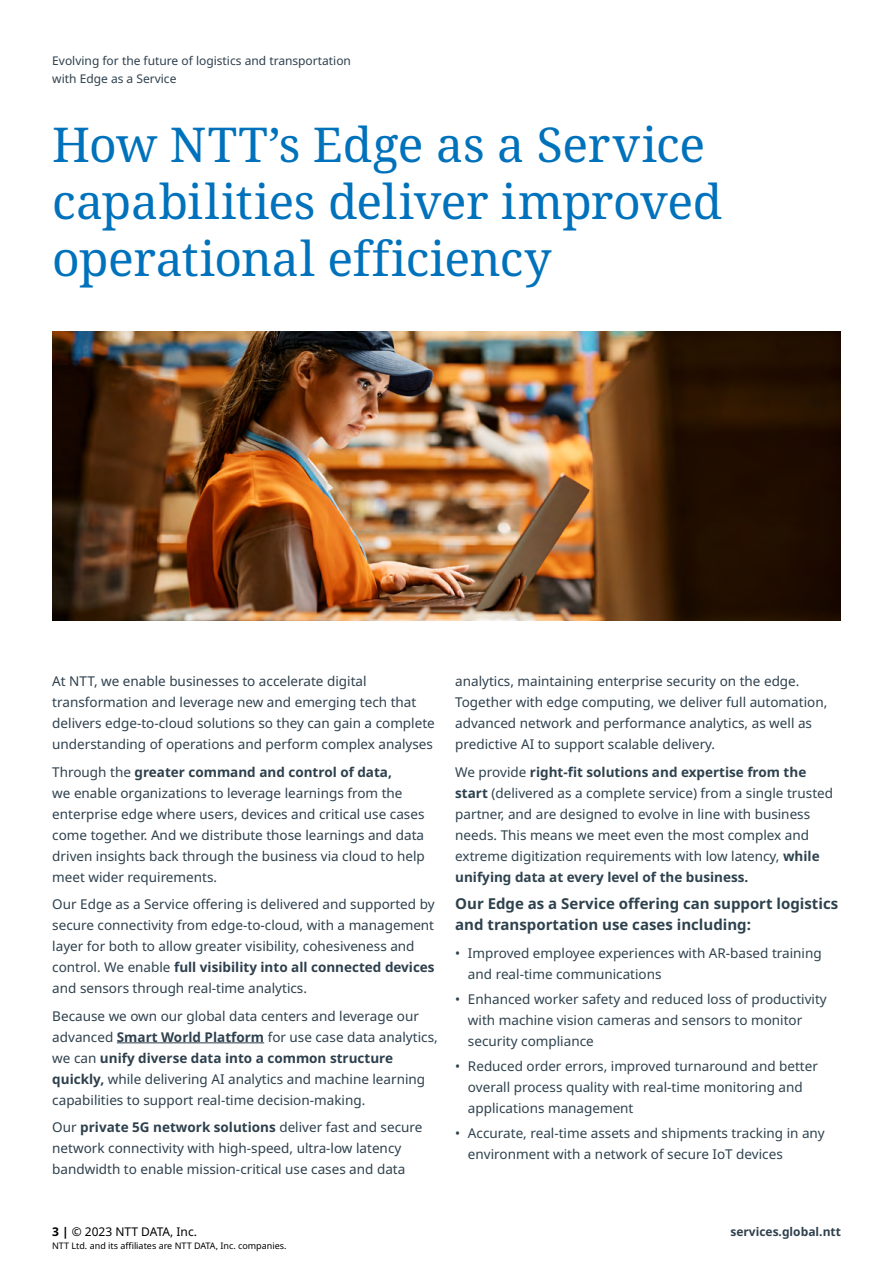
<style>
.page{position:relative;width:893px;height:1263px;background:#fff}
.page>*{position:absolute;margin:0;border:0;box-sizing:border-box;transform-origin:0 0}
.t1{font:48px/57px "Noto Serif";letter-spacing:-.005em;color:#0072bc}
.t2{font:700 15px/21px "Noto Sans";color:#2e424e}
.t3{font:13.5px/21px "Noto Sans";color:#2e404d}
.t4{font:13.5px/21px "Noto Sans";color:#2e424e}
.t5{font:12px/18px "Noto Sans";color:#2e404d}
.t6{font:700 12px "Noto Sans";color:#2f414e}
.t7{font:12px "Noto Sans";color:#000101}
.t8{font:9px "Noto Sans";color:#000101}
.s1{font-weight:700}
.s2{font-weight:700;color:#2f414e}
</style>
<div class="page">
<hr style="left:117px;top:1042px;width:147px;height:1px;background:#2f414e">
<img style="left:52px;top:332px;width:789px;height:289px">
<p class="t5" style="left:52px;top:52px;width:300px">Evolving for the future of logistics and transportation with Edge as a Service</p>
<h1 class="t1" style="left:52px;top:118px;width:672px">How NTT’s Edge as a Service capabilities deliver improved operational efficiency</h1>
<p class="t3" style="left:52px;top:671px;width:384px">At NTT, we enable businesses to accelerate digital transformation and leverage new and emerging tech that delivers edge-to-cloud solutions so they can gain a complete understanding of operations and perform complex analyses</p>
<p class="t3" style="left:52px;top:761px;width:374px">Through the <span class="s1">greater command and control of data,<br></span>we enable organizations to leverage learnings from the enterprise edge where users, devices and critical use cases come together. And we distribute those learnings and data driven insights back through the business via cloud to help meet wider requirements.</p>
<p class="t3" style="left:52px;top:894px;width:384px">Our Edge as a Service offering is delivered and supported by secure connectivity from edge-to-cloud, with a management layer for both to allow greater visibility, cohesiveness and control. We enable <span class="s1">full visibility into all connected devices </span>and sensors through real-time analytics.</p>
<p class="t3" style="left:52px;top:1005px;width:387px">Because we own our global data centers and leverage our advanced <span class="s2">Smart World Platform</span> for use case data analytics, we can <span class="s1">unify diverse data into a common structure quickly,</span> while delivering AI analytics and machine learning capabilities to support real-time decision-making.</p>
<p class="t3" style="left:52px;top:1117px;width:372px">Our <span class="s1">private 5G network solutions</span> deliver fast and secure network connectivity with high-speed, ultra-low latency bandwidth to enable mission-critical use cases and data</p>
<p class="t3" style="left:455px;top:671px;width:374px">analytics, maintaining enterprise security on the edge.<br>Together with edge computing, we deliver full automation, advanced network and performance analytics, as well as predictive AI to support scalable delivery.</p>
<p class="t4" style="left:455px;top:762px;width:379px">We provide <span class="s1">right-fit solutions and expertise from the start</span> (delivered as a complete service) from a single trusted partner, and are designed to evolve in line with business needs. This means we meet even the most complex and extreme digitization requirements with low latency, <span class="s1">while unifying data at every level of the business.</span></p>
<p class="t2" style="left:455px;top:893px;width:384px">Our Edge as a Service offering can support logistics and transportation use cases including:</p>
<p class="t4" style="left:468px;top:942px;width:355px;text-indent:-13px">• Improved employee experiences with AR-based training and real-time communications</p>
<p class="t4" style="left:468px;top:988px;width:360px;text-indent:-13px">• Enhanced worker safety and reduced loss of productivity with machine vision cameras and sensors to monitor security compliance</p>
<p class="t4" style="left:468px;top:1056px;width:352px;text-indent:-13px">• Reduced order errors, improved turnaround and better overall process quality with real-time monitoring and applications management</p>
<p class="t4" style="left:468px;top:1123px;width:358px;text-indent:-13px">• Accurate, real-time assets and shipments tracking in any environment with a network of secure IoT devices</p>
<p class="t7" style="left:52px;top:1225px;width:146px"><span class="s1">3 |</span> © 2023 NTT DATA, Inc.</p>
<p class="t8" style="left:52px;top:1240px;width:236px">NTT Ltd. and its affiliates are NTT DATA, Inc. companies.</p>
<p class="t6" style="left:730px;top:1225px;width:112px">services.global.ntt</p>
</div>
